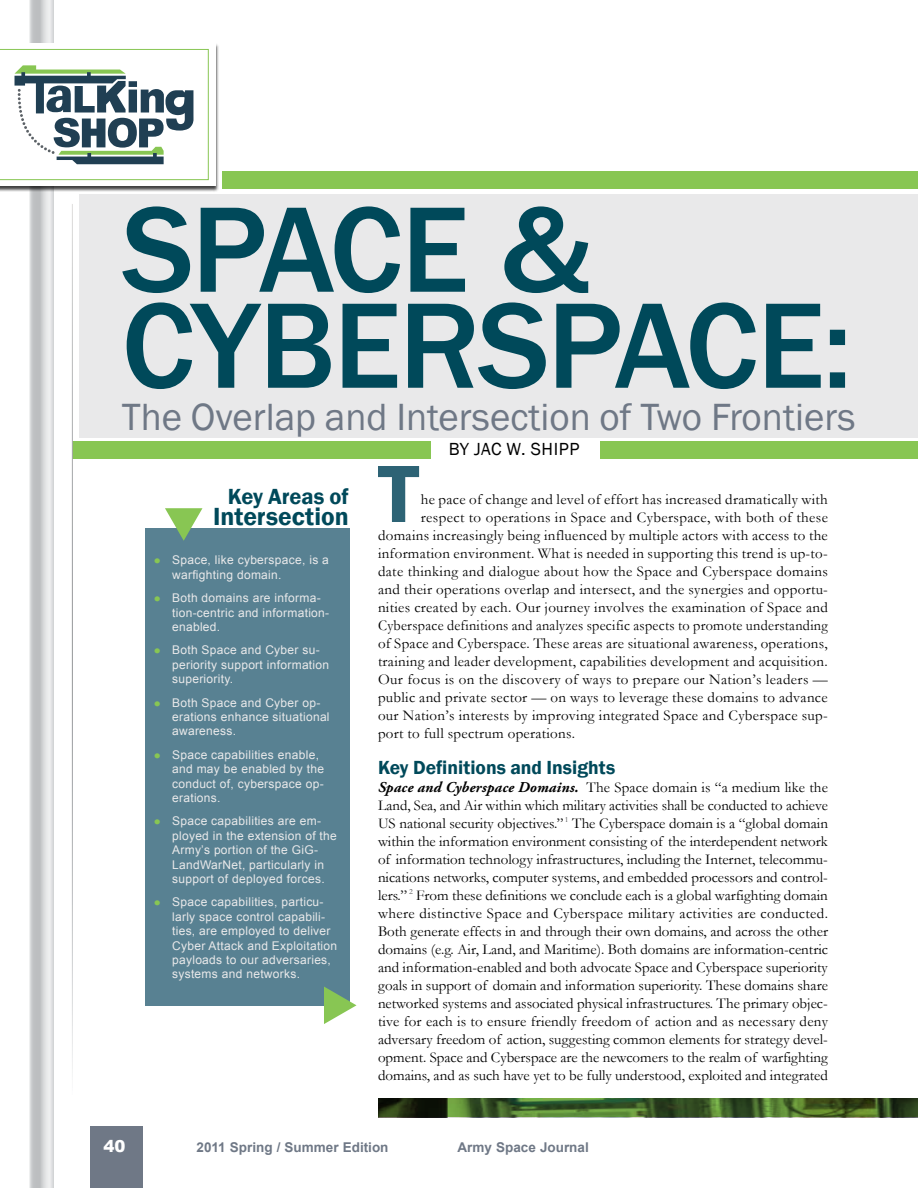
<style>
.page{position:relative;width:918px;height:1188px;background:#fff}
.page>*{position:absolute;margin:0;border:0;box-sizing:border-box;transform-origin:0 0}
.t1{font:500 126px/96px "Franklin Gothic";letter-spacing:-.02em;color:#00495a}
.t2{font:600 84px "Franklin Gothic";color:#2d6375}
.t3{font:39px "Franklin Gothic";color:#6f7886}
.t4{font:600 25.5px "Franklin Gothic";color:#00495a}
.t5{font:600 22.5px "Franklin Gothic";color:#00495a}
.t6{font:600 19.5px "Franklin Gothic";color:#00495a}
.t7{font:18px "Franklin Gothic";letter-spacing:.025em;color:#000}
.t8{font:900 16.5px "Arial";color:#fff}
.t9{font:15px/18px "Garamond";letter-spacing:.02em;color:#000;text-align:justify}
.t10{font:15px "Garamond";letter-spacing:.02em;color:#000;scale:.95 1}
.t11{font:700 13.5px "Arial";color:#6f7886}
.t12{font:12px/14.4px "Arial";letter-spacing:.025em;color:#e9e9ea}
.s1{font-weight:700;font-size:18px;color:#88c653}
.s2{font-family:"Adobe Garamond Pro";font-weight:700;font-style:italic}
</style>
<div class="page">
<svg style="left:29px;top:0;width:25px;height:1188px;background:#d2d4d5"></svg>
<div style="left:90px;top:1126px;width:52px;height:62px;background:#6f7886"></div>
<div style="left:0;top:43px;width:219px;height:149px;background:#000;opacity:.75"></div>
<div style="left:0;top:43px;width:216px;height:143px;background:#fff"></div>
<svg style="left:0;top:49px;width:208px;height:131px"></svg>
<svg style="left:378px;top:1098px;width:540px;height:19px;background:#3c5a25"></svg>
<div style="left:146px;top:529px;width:204px;height:477px;background:#588192"></div>
<div style="left:80px;top:194px;width:838px;height:244px;background:#e9e9ea"></div>
<div style="left:73px;top:441px;width:358px;height:17px;background:#88c653"></div>
<div style="left:601px;top:441px;width:317px;height:17px;background:#88c653"></div>
<div style="left:222px;top:171px;width:696px;height:17px;background:#88c653"></div>
<svg style="left:165px;top:508px;width:37px;height:33px"></svg>
<svg style="left:324px;top:987px;width:33px;height:37px"></svg>
<h1 class="t1" style="left:122px;top:203px;width:732px">SPACE &amp;<br>CYBERSPACE:</h1>
<h3 class="t3" style="left:122px;top:393px;width:735px">The Overlap and I ntersection of Two Frontiers</h3>
<p class="t7" style="left:449px;top:438px;width:121px">By Jac W. Sh ipp</p>
<h3 class="t5" style="left:228px;top:483px;width:122px">Key Areas of</h3>
<h3 class="t4" style="left:213px;top:501px;width:137px">Intersection</h3>
<p class="t12" style="left:172px;top:553px;width:158px;text-indent:-18px"><span class="s1">•</span> Space, like cyberspace, is a warfighting domain.</p>
<p class="t12" style="left:172px;top:591px;width:159px;text-indent:-18px"><span class="s1">•</span> Both domains are informa&shy;tion-centric and information&shy;enabled.</p>
<p class="t12" style="left:172px;top:643px;width:159px;text-indent:-18px"><span class="s1">•</span> Both Space and Cyber su&shy;periority support information superiority.</p>
<p class="t12" style="left:172px;top:695px;width:159px;text-indent:-18px"><span class="s1">•</span> Both Space and Cyber op&shy;erations enhance situational awareness.</p>
<p class="t12" style="left:172px;top:748px;width:153px;text-indent:-18px"><span class="s1">•</span> Space capabilities enable, and may be enabled by the conduct of, cyberspace op&shy;erations.</p>
<p class="t12" style="left:172px;top:814px;width:166px;text-indent:-18px"><span class="s1">•</span> Space capabilities are em&shy;ployed in the extension of the<br>Army’s portion of the GiG-<br>LandWarNet, particularly in support of deployed forces.</p>
<p class="t12" style="left:172px;top:895px;width:167px;text-indent:-18px"><span class="s1">•</span> Space capabilities, particu&shy;larly space control capabili&shy;ties, are employed to deliver<br>Cyber Attack and Exploitation payloads to our adversaries, systems and networks.</p>
<h2 class="t2" style="left:378px;top:442px;width:43px">T</h2>
<p class="t9" style="left:421px;top:490px;width:409px">he pace of change and level of effort has increased dramatically with</p>
<p class="t9" style="left:421px;top:508px;width:409px">respect to operations in Space and Cyberspace, with both of these</p>
<p class="t9" style="left:378px;top:526px;width:451px">domains increasingly being influenced by multiple actors with access to the</p>
<p class="t9" style="left:378px;top:544px;width:451px">information environment. What is needed in supporting this trend is up-to-</p>
<p class="t9" style="left:378px;top:562px;width:451px">date thinking and dialogue about how the Space and Cyberspace domains</p>
<p class="t9" style="left:378px;top:580px;width:451px">and their operations overlap and intersect, and the synergies and opportu-</p>
<p class="t9" style="left:378px;top:598px;width:452px">nities created by each. Our journey involves the examination of Space and</p>
<p class="t10" style="left:378px;top:615px;width:475px">Cyberspace definitions and analyzes specific aspects to promote understanding</p>
<p class="t9" style="left:378px;top:634px;width:451px">of Space and Cyberspace. These areas are situational awareness, operations,</p>
<p class="t9" style="left:378px;top:652px;width:451px">training and leader development, capabilities development and acquisition.</p>
<p class="t9" style="left:378px;top:670px;width:451px">Our focus is on the discovery of ways to prepare our Nation’s leaders —</p>
<p class="t9" style="left:378px;top:688px;width:451px">public and private sector — on ways to leverage these domains to advance</p>
<p class="t9" style="left:378px;top:706px;width:451px">our Nation’s interests by improving integrated Space and Cyberspace sup-</p>
<p class="t9" style="left:378px;top:724px;width:199px">port to full spectrum operations.</p>
<h3 class="t6" style="left:378px;top:755px;width:239px">Key Definitions and Insights</h3>
<p class="t9" style="left:378px;top:778px;width:452px"><span class="s2">Space and Cyberspace Domains.</span> The Space domain is “a medium like the Land, Sea, and Air within which military activities shall be conducted to achieve US national security objectives.” <sup>1</sup> The Cyberspace domain is a “global domain within the information environment consisting of the interdependent network of information technology infrastructures, including the Internet, telecommu&shy;nications networks, computer systems, and embedded processors and control&shy;lers.” <sup>2</sup> From these definitions we conclude each is a global warfighting domain where distinctive Space and Cyberspace military activities are conducted.<br>Both generate effects in and through their own domains, and across the other domains (e.g. Air, Land, and Maritime). Both domains are information-centric and information-enabled and both advocate Space and Cyberspace superiority goals in support of domain and information superiority. These domains share networked systems and associated physical infrastructures. The primary objec&shy;tive for each is to ensure friendly freedom of action and as necessary deny adversary freedom of action, suggesting common elements for strategy devel&shy;opment. Space and Cyberspace are the newcomers to the realm of warfighting domains, and as such have yet to be fully understood, exploited and integrated</p>
<p class="t8" style="left:103px;top:1134px;width:24px">40</p>
<p class="t11" style="left:196px;top:1138px;width:233px">2011 Spring / Summer Edition A</p>
<p class="t11" style="left:467px;top:1138px;width:123px">rmy Space Journal</p>
</div>
